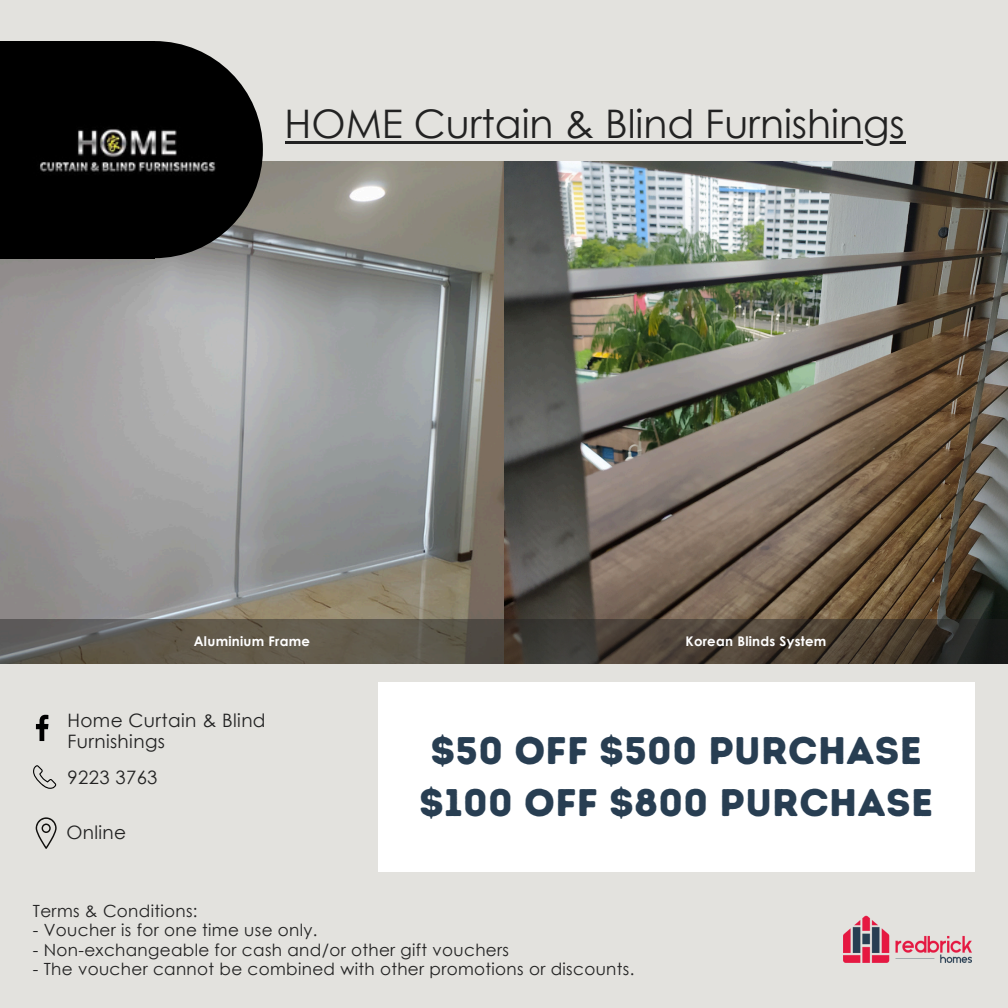
<style>
.page{position:relative;width:1008px;height:1008px;background:#e3e2de}
.page>*{position:absolute;margin:0;border:0;box-sizing:border-box;transform-origin:0 0}
.t1{font:39.2px "Century Gothic";color:#222}
.t2{font:38.5px "Intro Rust Base";letter-spacing:.01em;color:#283e52}
.t3{font:18.55px/21.7px "Century Gothic";letter-spacing:.02em;color:#222}
.t4{font:16.8px "Century Gothic";letter-spacing:.02em;color:#222}
.t5{font:700 13.3px "Century Gothic";letter-spacing:.02em;color:#fff}
</style>
<div class="page">
<div style="left:378px;top:682px;width:597px;height:190px;background:#fff"></div>
<img style="left:843px;top:916px;width:129px;height:47px">
<hr style="left:285px;top:141px;width:621px;height:2px;background:#222">
<svg style="left:33px;top:765px;width:23px;height:24px"></svg>
<svg style="left:36px;top:715px;width:13px;height:26px"></svg>
<svg style="left:36px;top:817px;width:21px;height:32px"></svg>
<svg style="left:42px;top:824px;width:9px;height:9px"></svg>
<img style="left:0;top:162px;width:1008px;height:457px">
<div style="left:0;top:41px;width:154px;height:217px;background:#000"></div>
<div style="left:46px;top:41px;width:217px;height:217px;background:#000;border-radius:50%"></div>
<img style="left:40px;top:129px;width:176px;height:43px">
<svg style="left:0;top:619px;width:504px;height:44px;fill:#5f594c"></svg>
<svg style="left:504px;top:619px;width:504px;height:44px"></svg>
<p class="t1" style="left:285px;top:99px;width:622px">HOME Curtain &amp; Blind Furnishings</p>
<h3 class="t5" style="left:194px;top:632px;width:118px">Aluminium Frame</h3>
<p class="t5" style="left:685px;top:632px;width:142px">Korean Blinds System</p>
<p class="t3" style="left:68px;top:708px;width:200px">Home Curtain &amp; Blind<br>Furnishings</p>
<p class="t3" style="left:68px;top:766px;width:92px">9223 3763</p>
<h3 class="t3" style="left:66px;top:821px;width:61px">Online</h3>
<h3 class="t2" style="left:430px;top:727px;width:493px">$50 OFF $500 PURCHASE</h3>
<h1 class="t2" style="left:419px;top:780px;width:516px">$100 OFF $800 PURCHASE</h1>
<h2 class="t4" style="left:33px;top:900px;width:166px">Terms &amp; Conditions:</h2>
<h2 class="t4" style="left:33px;top:919px;width:286px">- Voucher is for one time use only.</h2>
<h2 class="t4" style="left:33px;top:939px;width:478px">- Non-exchangeable for cash and/or other gift vouchers</h2>
<h2 class="t4" style="left:33px;top:959px;width:603px">- The voucher cannot be combined with other promotions or discounts.</h2>
</div>
